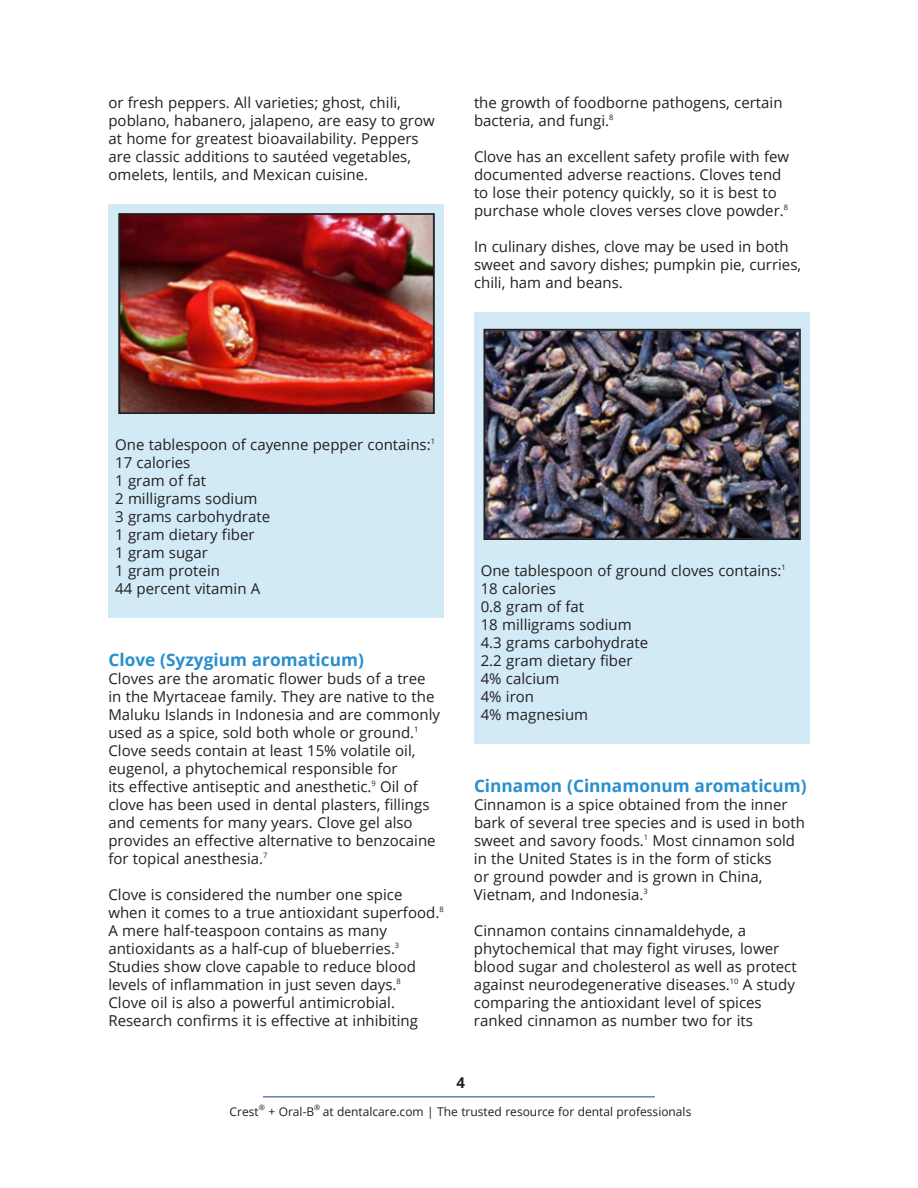
<style>
.page{position:relative;width:918px;height:1188px;background:#fff}
.page>*{position:absolute;margin:0;border:0;box-sizing:border-box;transform-origin:0 0}
.Main_Body{font:700 17.25px "Open Sans";color:#298fce}
.Main_Body-2{font:15px/18px "Open Sans";color:#231f20}
.t1{font:700 15px "Open Sans";color:#231f20}
.t2{font:12px "Open Sans";color:#231f20}
.t3{font:7.5px "Open Sans";color:#231f20}
</style>
<div class="page">
<hr style="left:263px;top:1096px;width:392px;height:1px;background:#164481">
<div style="left:474px;top:312px;width:336px;height:432px;background:#d1eaf6"></div>
<img style="left:487px;top:332px;width:311px;height:205px">
<div style="left:484px;top:329px;width:317px;height:211px;border:2px solid #231f20"></div>
<div style="left:108px;top:204px;width:336px;height:414px;background:#d1eaf6"></div>
<img style="left:122px;top:216px;width:309px;height:195px">
<div style="left:119px;top:213px;width:315px;height:201px;border:2px solid #231f20"></div>
<p class="Main_Body-2" style="left:108px;top:93px;width:328px">or fresh peppers. All varieties; ghost, chili, poblano, habanero, jalapeno, are easy to grow at home for greatest bioavailability. Peppers are classic additions to sautéed vegetables, omelets, lentils, and Mexican cuisine.</p>
<p class="Main_Body-2" style="left:474px;top:93px;width:310px">the growth of foodborne pathogens, certain bacteria, and fungi.<sup>8</sup></p>
<p class="Main_Body-2" style="left:474px;top:147px;width:317px">Clove has an excellent safety profile with few documented adverse reactions. Cloves tend to lose their potency quickly, so it is best to purchase whole cloves verses clove powder.<sup>8</sup></p>
<p class="Main_Body-2" style="left:474px;top:237px;width:329px">In culinary dishes, clove may be used in both sweet and savory dishes; pumpkin pie, curries, chili, ham and beans.</p>
<p class="Main_Body-2" style="left:115px;top:435px;width:321px">One tablespoon of cayenne pepper contains:<sup>1</sup></p>
<p class="Main_Body-2" style="left:115px;top:453px;width:77px">17 calories</p>
<p class="Main_Body-2" style="left:115px;top:471px;width:92px">1 gram of fat</p>
<p class="Main_Body-2" style="left:115px;top:489px;width:144px">2 milligrams sodium</p>
<p class="Main_Body-2" style="left:115px;top:507px;width:156px">3 grams carbohydrate</p>
<p class="Main_Body-2" style="left:115px;top:525px;width:141px">1 gram dietary fiber</p>
<p class="Main_Body-2" style="left:115px;top:543px;width:94px">1 gram sugar</p>
<p class="Main_Body-2" style="left:115px;top:561px;width:106px">1 gram protein</p>
<p class="Main_Body-2" style="left:115px;top:579px;width:147px">44 percent vitamin A</p>
<p class="Main_Body" style="left:108px;top:648px;width:257px">Clove (Syzygium aromaticum)</p>
<p class="Main_Body-2" style="left:108px;top:669px;width:333px">Cloves are the aromatic flower buds of a tree in the Myrtaceae family. They are native to the Maluku Islands in Indonesia and are commonly used as a spice, sold both whole or ground.<sup>1<br></sup>Clove seeds contain at least 15% volatile oil, eugenol, a phytochemical responsible for<br>its effective antiseptic and anesthetic.<sup>9</sup> Oil of clove has been used in dental plasters, fillings and cements for many years. Clove gel also provides an effective alternative to benzocaine for topical anesthesia.<sup>7</sup></p>
<p class="Main_Body-2" style="left:108px;top:885px;width:337px">Clove is considered the number one spice when it comes to a true antioxidant superfood.<sup>8<br></sup>A mere half-teaspoon contains as many antioxidants as a half-cup of blueberries.<sup>3<br></sup>Studies show clove capable to reduce blood levels of inflammation in just seven days.<sup>8<br></sup>Clove oil is also a powerful antimicrobial.<br>Research confirms it is effective at inhibiting</p>
<p class="Main_Body-2" style="left:481px;top:561px;width:307px">One tablespoon of ground cloves contains:<sup>1</sup></p>
<p class="Main_Body-2" style="left:481px;top:579px;width:77px">18 calories</p>
<p class="Main_Body-2" style="left:481px;top:597px;width:105px">0.8 gram of fat</p>
<p class="Main_Body-2" style="left:481px;top:615px;width:153px">18 milligrams sodium</p>
<p class="Main_Body-2" style="left:481px;top:633px;width:169px">4.3 grams carbohydrate</p>
<p class="Main_Body-2" style="left:481px;top:651px;width:153px">2.2 gram dietary fiber</p>
<p class="Main_Body-2" style="left:481px;top:669px;width:80px">4% calcium</p>
<p class="Main_Body-2" style="left:481px;top:687px;width:55px">4% iron</p>
<p class="Main_Body-2" style="left:481px;top:705px;width:109px">4% magnesium</p>
<p class="Main_Body" style="left:474px;top:774px;width:334px">Cinnamon (Cinnamonum aromaticum)</p>
<p class="Main_Body-2" style="left:474px;top:795px;width:332px">Cinnamon is a spice obtained from the inner bark of several tree species and is used in both sweet and savory foods.<sup>1</sup> Most cinnamon sold in the United States is in the form of sticks<br>or ground powder and is grown in China, Vietnam, and Indonesia.<sup>3</sup></p>
<p class="Main_Body-2" style="left:474px;top:921px;width:324px">Cinnamon contains cinnamaldehyde, a phytochemical that may fight viruses, lower blood sugar and cholesterol as well as protect against neurodegenerative diseases.<sup>10</sup> A study comparing the antioxidant level of spices ranked cinnamon as number two for its</p>
<p class="t1" style="left:456px;top:1072px;width:10px">4</p>
<p class="t2" style="left:230px;top:1103px;width:31px">Crest</p>
<p class="t3" style="left:259px;top:1102px;width:8px">®</p>
<p class="t2" style="left:268px;top:1103px;width:47px">+ Oral-B</p>
<p class="t3" style="left:314px;top:1102px;width:8px">®</p>
<p class="t2" style="left:323px;top:1103px;width:370px">at dentalcare.com | The trusted resource for dental professionals</p>
</div>
